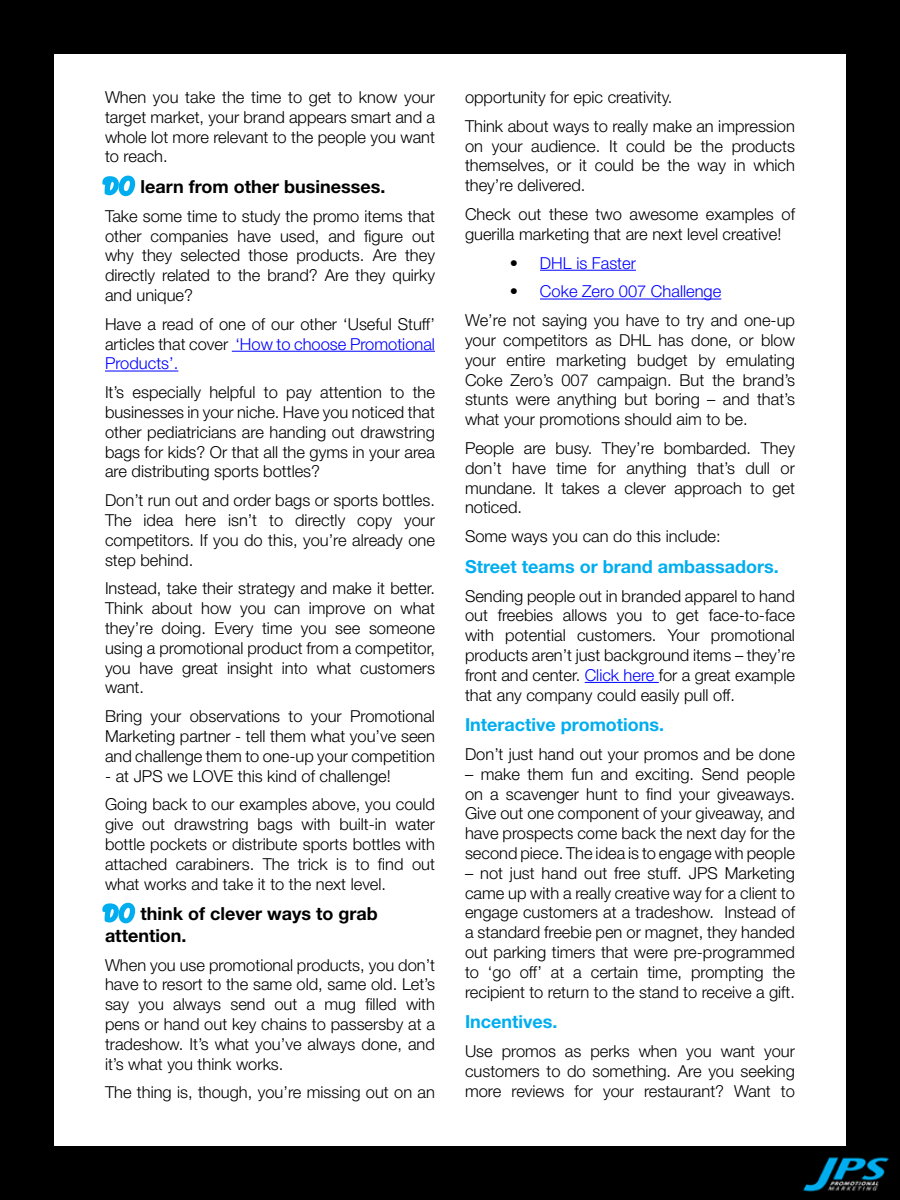
<style>
.page{position:relative;width:900px;height:1200px;background:#000}
.page>*{position:absolute;margin:0;border:0;box-sizing:border-box;transform-origin:0 0}
.t1{font:700 18px "Helvetica Neue";color:#00aeef}
.t2{font:700 18px/21.6px "Helvetica Neue";color:#000}
.t3{font:300 16.5px/19.8px "Helvetica Neue";color:#000;text-align:justify}
.t4{font:300 16.5px "Helvetica Neue LT Std";color:#00f}
.s1{font-family:"Pacifico";font-weight:400;color:#00aeef}
.s2{color:#00f}
.s3{font-family:"Helvetica Neue";color:#000}
.s4{font-family:"Helvetica Neue LT Std";color:#00f}
</style>
<div class="page">
<div style="left:54px;top:54px;width:792px;height:1092px;background:#fff"></div>
<img style="left:803px;top:1157px;width:86px;height:35px">
<hr style="left:232px;top:351px;width:203px;height:1px;background:#00f">
<hr style="left:105px;top:371px;width:73px;height:1px;background:#00f">
<svg style="left:102px;top:175px;width:34px;height:22px"></svg>
<svg style="left:102px;top:902px;width:34px;height:22px"></svg>
<hr style="left:540px;top:270px;width:96px;height:1px;background:#00f">
<hr style="left:540px;top:299px;width:181px;height:1px;background:#00f">
<hr style="left:585px;top:682px;width:74px;height:1px;background:#00f">
<p class="t3" style="left:105px;top:87px;width:332px">When you take the time to get to know your target market, your brand appears smart and a whole lot more relevant to the people you want to reach.</p>
<p class="t2" style="left:105px;top:175px;width:282px"><span class="s1">DO</span> learn from other businesses.</p>
<p class="t3" style="left:105px;top:206px;width:332px">Take some time to study the promo items that other companies have used, and figure out why they selected those products. Are they directly related to the brand? Are they quirky and unique?</p>
<p class="t3" style="left:105px;top:314px;width:332px">Have a read of one of our other ‘Useful Stuff’ articles that cover <span class="s2">‘How to choose Promotional Products’.</span></p>
<p class="t3" style="left:105px;top:382px;width:332px">It’s especially helpful to pay attention to the businesses in your niche. Have you noticed that other pediatricians are handing out drawstring bags for kids? Or that all the gyms in your area are distributing sports bottles?</p>
<p class="t3" style="left:105px;top:490px;width:332px">Don’t run out and order bags or sports bottles.<br>The idea here isn’t to directly copy your competitors. If you do this, you’re already one step behind.</p>
<p class="t3" style="left:105px;top:578px;width:332px">Instead, take their strategy and make it better.<br>Think about how you can improve on what they’re doing. Every time you see someone using a promotional product from a competitor, you have great insight into what customers want.</p>
<p class="t3" style="left:105px;top:706px;width:332px">Bring your observations to your Promotional Marketing partner - tell them what you’ve seen and challenge them to one-up your competition</p>
<p class="t3" style="left:105px;top:761px;width:332px;line-height:28.8px">- at JPS we LOVE this kind of challenge!<br>Going back to our examples above, you could</p>
<p class="t3" style="left:105px;top:814px;width:332px">give out drawstring bags with built-in water bottle pockets or distribute sports bottles with attached carabiners. The trick is to find out what works and take it to the next level.</p>
<p class="t2" style="left:105px;top:903px;width:274px"><span class="s1">DO</span> think of clever ways to grab attention.</p>
<p class="t3" style="left:105px;top:954px;width:332px">When you use promotional products, you don’t have to resort to the same old, same old. Let’s say you always send out a mug filled with pens or hand out key chains to passersby at a tradeshow. It’s what you’ve always done, and it’s what you think works.</p>
<p class="t3" style="left:105px;top:1082px;width:332px">The thing is, though, you’re missing out on an</p>
<p class="t3" style="left:465px;top:82px;width:332px;line-height:28.8px">opportunity for epic creativity.<br>Think about ways to really make an impression</p>
<p class="t3" style="left:465px;top:135px;width:332px">on your audience. It could be the products themselves, or it could be the way in which they’re delivered.</p>
<p class="t3" style="left:465px;top:204px;width:331px">Check out these two awesome examples of guerilla marketing that are next level creative!</p>
<p class="t4" style="left:510px;top:253px;width:127px"><span class="s3">•</span> DHL is Faster</p>
<p class="t4" style="left:510px;top:281px;width:213px"><span class="s3">•</span> Coke Zero 007 Challenge</p>
<p class="t3" style="left:465px;top:310px;width:332px">We’re not saying you have to try and one-up your competitors as DHL has done, or blow your entire marketing budget by emulating Coke Zero’s 007 campaign. But the brand’s stunts were anything but boring – and that’s what your promotions should aim to be.</p>
<p class="t3" style="left:465px;top:438px;width:332px">People are busy. They’re bombarded. They don’t have time for anything that’s dull or mundane. It takes a clever approach to get noticed.</p>
<p class="t3" style="left:465px;top:526px;width:257px">Some ways you can do this include:</p>
<p class="t1" style="left:465px;top:555px;width:315px">Street teams or brand ambassadors.</p>
<p class="t3" style="left:465px;top:585px;width:332px">Sending people out in branded apparel to hand out freebies allows you to get face-to-face with potential customers. Your promotional products aren’t just background items – they’re front and center. <span class="s4">Click here</span> for a great example that any company could easily pull off.</p>
<p class="t1" style="left:465px;top:714px;width:201px">Interactive promotions.</p>
<p class="t3" style="left:465px;top:744px;width:332px">Don’t just hand out your promos and be done</p>
<p class="t3" style="left:465px;top:764px;width:332px">– make them fun and exciting. Send people on a scavenger hunt to find your giveaways.<br>Give out one component of your giveaway, and have prospects come back the next day for the second piece. The idea is to engage with people</p>
<p class="t3" style="left:465px;top:863px;width:332px">– not just hand out free stuff. JPS Marketing came up with a really creative way for a client to engage customers at a tradeshow. Instead of a standard freebie pen or magnet, they handed out parking timers that were pre-programmed to ‘go off’ at a certain time, prompting the recipient to return to the stand to receive a gift.</p>
<p class="t1" style="left:465px;top:1011px;width:94px">Incentives.</p>
<p class="t3" style="left:465px;top:1041px;width:332px">Use promos as perks when you want your customers to do something. Are you seeking more reviews for your restaurant? Want to</p>
</div>
